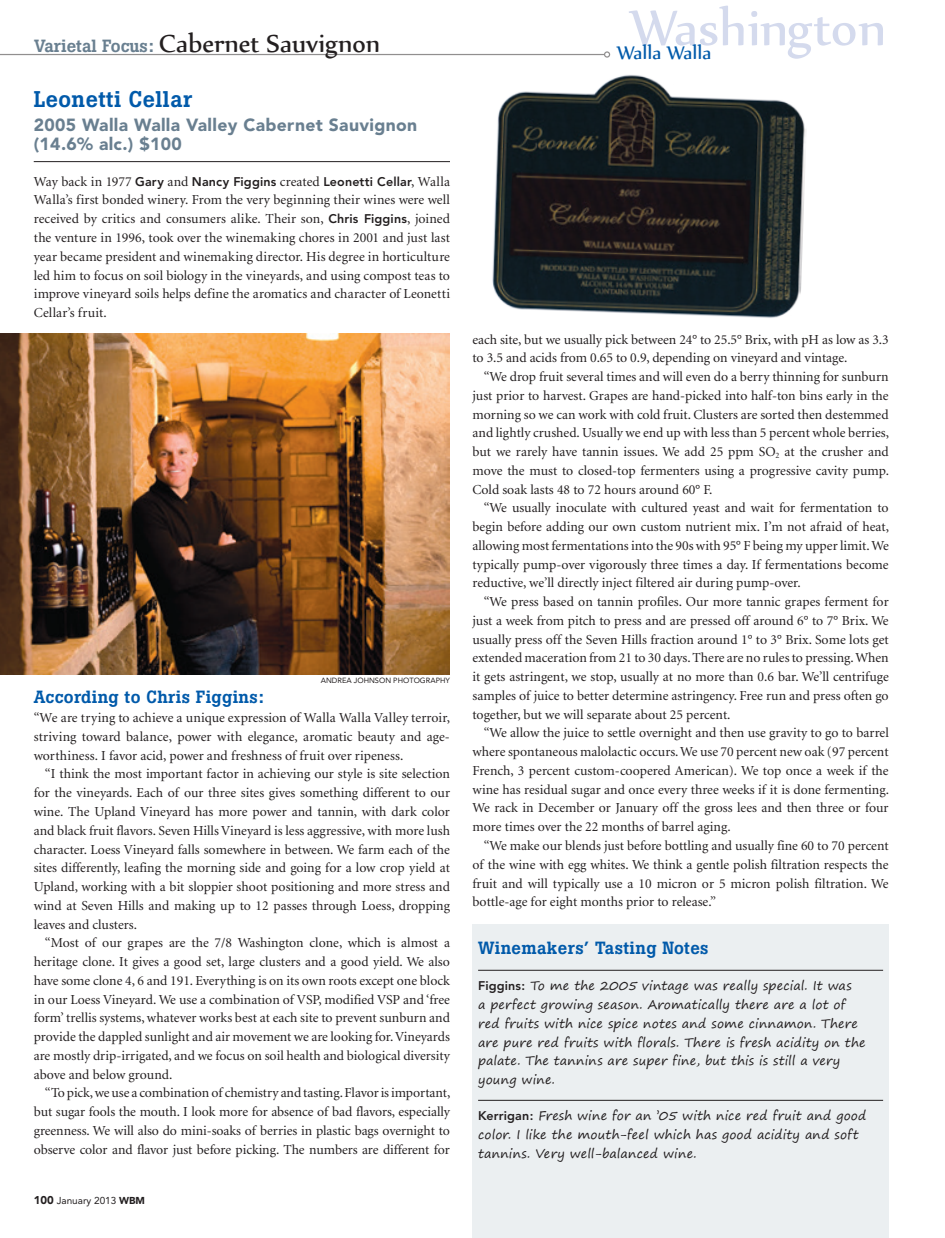
<style>
.page{position:relative;width:945px;height:1238px;background:#fff}
.page>*{position:absolute;margin:0;border:0;box-sizing:border-box;transform-origin:0 0}
.t1{font:60px "Nyala";letter-spacing:-.005em;color:#d4daed}
.t2{font:30px "Nyala";color:#231f20}
.t3{font:500 22.5px "Boton";letter-spacing:.02em;color:#015aaa}
.t4{font:22.5px "Nyala";letter-spacing:.005em;color:#015aaa}
.t5{font:900 17.5px/18.8px "Avenir";letter-spacing:.02em;color:#697f90}
.t6{font:500 17.5px "Boton";letter-spacing:.02em;color:#015aaa}
.t7{font:13.75px/18.8px "Minion";color:#231f20;text-align:justify}
.t8{font:12.5px/18.8px "Segoe Print";letter-spacing:.015em;color:#231f20}
.t9{font:800 12.5px "Avenir";letter-spacing:.01em;color:#231f20}
.t10{font:10px "Avenir";color:#231f20}
.t11{font:7.5px "Avenir";color:#231f20}
.s1{font-family:"Boton";font-weight:500;font-size:17.5px;color:#697f90}
.s2{font-family:"Minion";font-weight:400;font-size:13.75px}
.s3{font-family:"Avenir";font-weight:800;font-size:12.5px}
.s4{font-weight:900;font-size:11.25px}
.s5{font-weight:900}
.s6{font-family:"Avenir";font-weight:800}
</style>
<div class="page">
<img style="left:492px;top:75px;width:314px;height:243px">
<hr style="left:34px;top:161px;width:416px;height:1px;background:#231f20">
<div style="left:472px;top:924px;width:417px;height:314px;background:#ebeff1"></div>
<hr style="left:478px;top:970px;width:405px;height:1px;background:#231f20">
<hr style="left:478px;top:1100px;width:405px;height:1px;background:#231f20">
<hr style="left:0;top:54px;width:605px;height:1px;background:#231f20">
<div style="left:604px;top:51px;width:6px;height:7px;border:1px solid #231f20;border-radius:50%"></div>
<img style="left:0;top:333px;width:450px;height:341px">
<h2 class="t2" style="left:34px;top:25px;width:348px"><span class="s1">Varietal Focus:</span> Cabernet Sauvignon</h2>
<h3 class="t3" style="left:34px;top:86px;width:160px">Leonetti Cellar</h3>
<p class="t5" style="left:34px;top:116px;width:385px">2005 Walla Walla Valley Cabernet Sauvignon (14.6% alc.) $100</p>
<p class="t9" style="left:34px;top:174px;width:418px"><span class="s2">Way back in 1977</span> Gary <span class="s2">and</span> Nancy Figgins <span class="s2">created</span> Leonetti Cellar<span class="s2">, Walla</span></p>
<p class="t7" style="left:34px;top:191px;width:418px">Walla’s first bonded winery. From the very beginning their wines were well received by critics and consumers alike. Their son, <span class="s3">Chris Figgins</span>, joined the venture in 1996, took over the winemaking chores in 2001 and just last year became president and winemaking director. His degree in horticulture led him to focus on soil biology in the vineyards, and using compost teas to improve vineyard soils helps define the aromatics and character of Leonetti Cellar’s fruit.</p>
<p class="t11" style="left:321px;top:675px;width:12px">ANDREA</p>
<p class="t11" style="left:354px;top:675px;width:11px">JOHNSON</p>
<p class="t11" style="left:393px;top:675px;width:11px">PHOTOGRAPHY</p>
<p class="t6" style="left:34px;top:687px;width:232px">According to Chris Figgins:</p>
<p class="t7" style="left:34px;top:709px;width:418px">“We are trying to achieve a unique expression of Walla Walla Valley terroir, striving toward balance, power with elegance, aromatic beauty and age&shy;worthiness. I favor acid, power and freshness of fruit over ripeness.</p>
<p class="t7" style="left:34px;top:765px;width:418px;text-indent:11px">“I think the most important factor in achieving our style is site selection for the vineyards. Each of our three sites gives something different to our wine. The Upland Vineyard has more power and tannin, with dark color and black fruit flavors. Seven Hills Vineyard is less aggressive, with more lush character. Loess Vineyard falls somewhere in between. We farm each of the sites differently, leafing the morning side and going for a low crop yield at Upland, working with a bit sloppier shoot positioning and more stress and wind at Seven Hills and making up to 12 passes through Loess, dropping leaves and clusters.</p>
<p class="t7" style="left:34px;top:934px;width:418px;text-indent:11px">“Most of our grapes are the 7/8 Washington clone, which is almost a heritage clone. It gives a good set, large clusters and a good yield. We also have some clone 4, 6 and 191. Everything is on its own roots except one block in our Loess Vineyard. We use a combination of VSP, modified VSP and ‘free form’ trellis systems, whatever works best at each site to prevent sunburn and provide the dappled sunlight and air movement we are looking for. Vineyards are mostly drip-irrigated, and we focus on soil health and biological diversity above and below ground.</p>
<p class="t7" style="left:34px;top:1084px;width:418px;text-indent:11px">“To pick, we use a combination of chemistry and tasting. Flavor is important, but sugar fools the mouth. I look more for absence of bad flavors, especially greenness. We will also do mini-soaks of berries in plastic bags overnight to observe color and flavor just before picking. The numbers are different for</p>
<p class="t10" style="left:34px;top:1194px;width:113px"><span class="s4">100</span> JANUARY 2013 <span class="s5">WBM</span></p>
<h1 class="t1" style="left:630px;top:-9px;width:258px">Washington</h1>
<h3 class="t4" style="left:617px;top:39px;width:96px">Walla Walla</h3>
<p class="t7" style="left:472px;top:330px;width:418px">each site, but we usually pick between 24° to 25.5° Brix, with pH as low as 3.3 to 3.5 and acids from 0.65 to 0.9, depending on vineyard and vintage.</p>
<p class="t7" style="left:472px;top:368px;width:418px;text-indent:11px">“We drop fruit several times and will even do a berry thinning for sunburn just prior to harvest. Grapes are hand-picked into half-ton bins early in the morning so we can work with cold fruit. Clusters are sorted then destemmed and lightly crushed. Usually we end up with less than 5 percent whole berries, but we rarely have tannin issues. We add 25 ppm SO<sub>2</sub> at the crusher and move the must to closed-top fermenters using a progressive cavity pump.<br>Cold soak lasts 48 to 72 hours around 60° F.</p>
<p class="t7" style="left:473px;top:499px;width:418px;text-indent:11px">“We usually inoculate with cultured yeast and wait for fermentation to begin before adding our own custom nutrient mix. I’m not afraid of heat, allowing most fermentations into the 90s with 95° F being my upper limit. We typically pump-over vigorously three times a day. If fermentations become reductive, we’ll directly inject filtered air during pump-over.</p>
<p class="t7" style="left:473px;top:593px;width:418px;text-indent:11px">“We press based on tannin profiles. Our more tannic grapes ferment for just a week from pitch to press and are pressed off around 6° to 7° Brix. We usually press off the Seven Hills fraction around 1° to 3° Brix. Some lots get extended maceration from 21 to 30 days. There are no rules to pressing. When it gets astringent, we stop, usually at no more than 0.6 bar. We’ll centrifuge samples of juice to better determine astringency. Free run and press often go together, but we will separate about 25 percent.</p>
<p class="t7" style="left:473px;top:724px;width:418px;text-indent:11px">“We allow the juice to settle overnight and then use gravity to go to barrel where spontaneous malolactic occurs. We use 70 percent new oak (97 percent French, 3 percent custom-coopered American). We top once a week if the wine has residual sugar and once every three weeks if it is done fermenting.<br>We rack in December or January off the gross lees and then three or four more times over the 22 months of barrel aging.</p>
<p class="t7" style="left:473px;top:836px;width:418px;text-indent:11px">“We make our blends just before bottling and usually fine 60 to 70 percent of the wine with egg whites. We think a gentle polish filtration respects the fruit and will typically use a 10 micron or 5 micron polish filtration. We bottle-age for eight months prior to release.”</p>
<p class="t6" style="left:478px;top:937px;width:232px">Winemakers’ Tasting Notes</p>
<p class="t8" style="left:478px;top:976px;width:389px"><span class="s6">Figgins:</span> To me the 2005 vintage was really special. It was<br>a perfect growing season. Aromatically there are a lot of red fruits with nice spice notes and some cinnamon. There are pure red fruits with florals. There is fresh acidity on the palate. The tannins are super fine, but this is still a very young wine.</p>
<p class="t8" style="left:478px;top:1106px;width:390px"><span class="s6">Kerrigan:</span> Fresh wine for an ’05 with nice red fruit and good color. I like the mouth-feel which has good acidity and soft tannins. Very well-balanced wine.</p>
</div>
